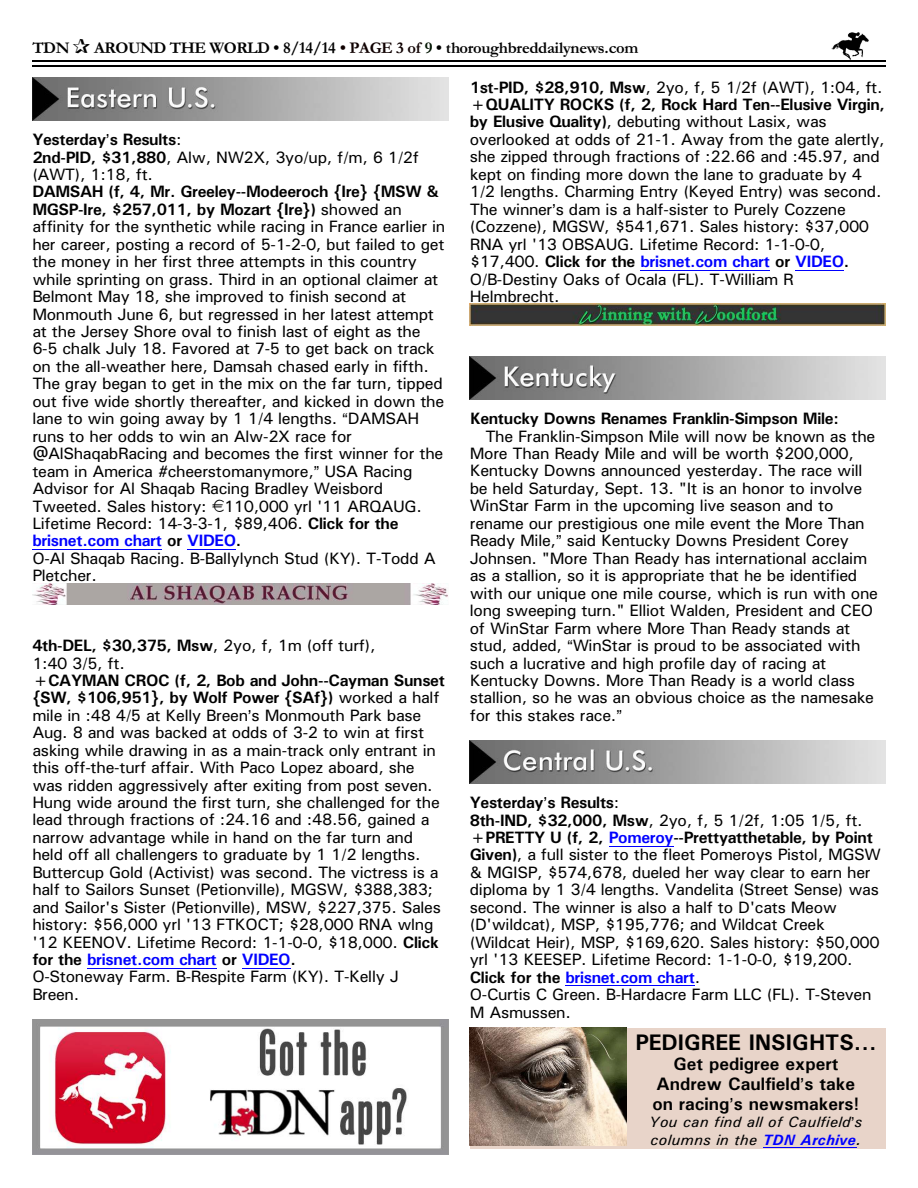
<style>
.page{position:relative;width:918px;height:1188px;background:#fff}
.page>*{position:absolute;margin:0;border:0;box-sizing:border-box;transform-origin:0 0}
.t1{font:700 22.5px "Univers";color:#000}
.t2{font:700 18px/19.6px "Univers";color:#000;text-align:center}
.t3{font:16.5px/17.4px "Univers";letter-spacing:-.015em;color:#000}
.t4{font:700 16.5px "Garamond Normal";letter-spacing:-.02em;color:#000}
.t5{font:700 16.5px "Univers";letter-spacing:-.02em;color:#000}
.t6{font:italic 15px/17.4px "Univers";letter-spacing:.03em;color:#000}
.s1{color:#0f0000}
.s2{color:#001400}
.s3{font-weight:700}
.s4{font-weight:700;color:#00f}
.s5{font-size:16.5px}
</style>
<div class="page">
<img style="left:832px;top:32px;width:36px;height:27px">
<hr style="left:32px;top:61px;width:853px;height:1px;background:#000">
<hr style="left:32px;top:66px;width:853px;height:1px;background:#000">
<hr style="left:32px;top:549px;width:130px;height:1px;background:#00f">
<hr style="left:187px;top:549px;width:49px;height:1px;background:#00f">
<hr style="left:87px;top:968px;width:130px;height:1px;background:#00f">
<hr style="left:242px;top:968px;width:49px;height:1px;background:#00f">
<hr style="left:640px;top:270px;width:130px;height:1px;background:#00f">
<hr style="left:795px;top:270px;width:49px;height:1px;background:#00f">
<hr style="left:609px;top:846px;width:64px;height:1px;background:#00f">
<hr style="left:565px;top:985px;width:130px;height:1px;background:#00f">
<img style="left:32px;top:77px;width:416px;height:44px">
<img style="left:32px;top:583px;width:416px;height:22px">
<img style="left:32px;top:1019px;width:416px;height:135px">
<img style="left:470px;top:304px;width:416px;height:22px">
<img style="left:470px;top:356px;width:416px;height:44px">
<img style="left:470px;top:740px;width:416px;height:44px">
<div style="left:470px;top:1028px;width:415px;height:120px;background:#e8d4c9"></div>
<hr style="left:763px;top:1147px;width:93px;height:1px;background:#00f">
<img style="left:470px;top:1028px;width:157px;height:118px">
<p class="t4" style="left:32px;top:43px;width:39px">TDN</p>
<p class="t4" style="left:94px;top:43px;width:546px">AROUND THE WORLD • 8/14/14 <span class="s1">• PAGE 3 of</span> <span class="s2">9</span> • thoroughbreddailynews.com</p>
<p class="t3" style="left:32px;top:132px;width:388px"><span class="s3">Yesterday s Results</span>:<br><span class="s3">2nd-PID, $31,880</span>, Alw, NW2X, 3yo/up, f/m, 6 1/2f (AWT), 1:18, ft.</p>
<p class="t3" style="left:32px;top:184px;width:414px"><span class="s3">DAMSAH (f, 4, Mr. Greeley--Modeeroch {Ire} {MSW &amp; MGSP-Ire, $257,011, by Mozart {Ire})</span> showed an affinity for the synthetic while racing in France earlier in her career, posting a record of 5-1-2-0, but failed to get the money in her first three attempts in this country while sprinting on grass. Third in an optional claimer at Belmont May 18, she improved to finish second at Monmouth June 6, but regressed in her latest attempt at the Jersey Shore oval to finish last of eight as the 6-5 chalk July 18. Favored at 7-5 to get back on track on the all-weather here, Damsah chased early in fifth.<br>The gray began to get in the mix on the far turn, tipped out five wide shortly thereafter, and kicked in down the lane to win going away by 1 1/4 lengths. DAMSAH runs to her odds to win an Alw-2X race for @AlShaqabRacing and becomes the first winner for the team in America #cheerstomanymore, USA Racing Advisor for Al Shaqab Racing Bradley Weisbord Tweeted. Sales history: 110,000 yrl '11 ARQAUG.<br>Lifetime Record: 14-3-3-1, $89,406. <span class="s3">Click for the </span><span class="s4">brisnet.com chart</span> <span class="s3">or</span> <span class="s4">VIDEO</span><span class="s3">.<br></span>O-Al Shaqab Racing. B-Ballylynch Stud (KY). T-Todd A Pletcher.</p>
<p class="t3" style="left:32px;top:638px;width:345px"><span class="s3">4th-DEL, $30,375, Msw</span>, 2yo, f, 1m (off turf),<br>1:40 3/5, ft.</p>
<p class="t3" style="left:32px;top:673px;width:414px"><span class="s3">+CAYMAN CROC (f, 2, Bob and John--Cayman Sunset {SW, $106,951}, by Wolf Power {SAf})</span> worked a half mile in :48 4/5 at Kelly Breen s Monmouth Park base Aug. 8 and was backed at odds of 3-2 to win at first asking while drawing in as a main-track only entrant in this off-the-turf affair. With Paco Lopez aboard, she was ridden aggressively after exiting from post seven.<br>Hung wide around the first turn, she challenged for the lead through fractions of :24.16 and :48.56, gained a narrow advantage while in hand on the far turn and held off all challengers to graduate by 1 1/2 lengths.<br>Buttercup Gold (Activist) was second. The victress is a half to Sailors Sunset (Petionville), MGSW, $388,383; and Sailor's Sister (Petionville), MSW, $227,375. Sales history: $56,000 yrl '13 FTKOCT; $28,000 RNA wlng '12 KEENOV. Lifetime Record: 1-1-0-0, $18,000. <span class="s3">Click for the</span> <span class="s4">brisnet.com chart</span> <span class="s3">or</span> <span class="s4">VIDEO</span><span class="s3">.<br></span>O-Stoneway Farm. B-Respite Farm (KY). T-Kelly J Breen.</p>
<p class="t3" style="left:470px;top:80px;width:417px"><span class="s3">1st-PID, $28,910, Msw</span>, 2yo, f, 5 1/2f (AWT), 1:04, ft. <span class="s3">+QUALITY ROCKS (f, 2, Rock Hard Ten--Elusive Virgin, by Elusive Quality)</span>, debuting without Lasix, was overlooked at odds of 21-1. Away from the gate alertly, she zipped through fractions of :22.66 and :45.97, and kept on finding more down the lane to graduate by 4<br>1/2 lengths. Charming Entry (Keyed Entry) was second.<br>The winner s dam is a half-sister to Purely Cozzene (Cozzene), MGSW, $541,671. Sales history: $37,000<br>RNA yrl '13 OBSAUG. Lifetime Record: 1-1-0-0, $17,400. <span class="s3">Click for the</span> <span class="s4">brisnet.com chart</span> <span class="s3">or</span> <span class="s4">VIDEO</span><span class="s3">.<br></span>O/B-Destiny Oaks of Ocala (FL). T-William R Helmbrecht.</p>
<p class="t5" style="left:470px;top:413px;width:371px">Kentucky Downs Renames Franklin-Simpson Mile:</p>
<p class="t3" style="left:470px;top:429px;width:410px;text-indent:16px">The Franklin-Simpson Mile will now be known as the More Than Ready Mile and will be worth $200,000, Kentucky Downs announced yesterday. The race will be held Saturday, Sept. 13. "It is an honor to involve WinStar Farm in the upcoming live season and to rename our prestigious one mile event the More Than Ready Mile, said Kentucky Downs President Corey Johnsen. "More Than Ready has international acclaim as a stallion, so it is appropriate that he be identified with our unique one mile course, which is run with one long sweeping turn." Elliot Walden, President and CEO of WinStar Farm where More Than Ready stands at stud, added, WinStar is proud to be associated with such a lucrative and high profile day of racing at Kentucky Downs. More Than Ready is a world class stallion, so he was an obvious choice as the namesake for this stakes race.</p>
<p class="t3" style="left:470px;top:795px;width:413px"><span class="s3">Yesterday s Results</span>:<br><span class="s3">8th-IND, $32,000, Msw</span>, 2yo, f, 5 1/2f, 1:05 1/5, ft. <span class="s3">+PRETTY U (f, 2,</span> <span class="s4">Pomeroy</span><span class="s3">--Prettyatthetable, by Point Given)</span>, a full sister to the fleet Pomeroys Pistol, MGSW &amp; MGISP, $574,678, dueled her way clear to earn her diploma by 1 3/4 lengths. Vandelita (Street Sense) was second. The winner is also a half to D'cats Meow (D'wildcat), MSP, $195,776; and Wildcat Creek (Wildcat Heir), MSP, $169,620. Sales history: $50,000 yrl '13 KEESEP. Lifetime Record: 1-1-0-0, $19,200.<br><span class="s3">Click for the</span> <span class="s4">brisnet.com chart</span>.<br>O-Curtis C Green. B-Hardacre Farm LLC (FL). T-Steven M Asmussen.</p>
<h1 class="t1" style="left:635px;top:1034px;width:243px">PEDIGREE INSIGHTS...</h1>
<p class="t2" style="left:652px;top:1056px;width:209px">Get pedigree expert<br>Andrew Caulfield s take on racing s newsmakers!</p>
<p class="t6" style="left:649px;top:1115px;width:215px">You can find all of Caulfield s columns in the <span class="s4">TDN Archive</span><span class="s5">.</span></p>
</div>
